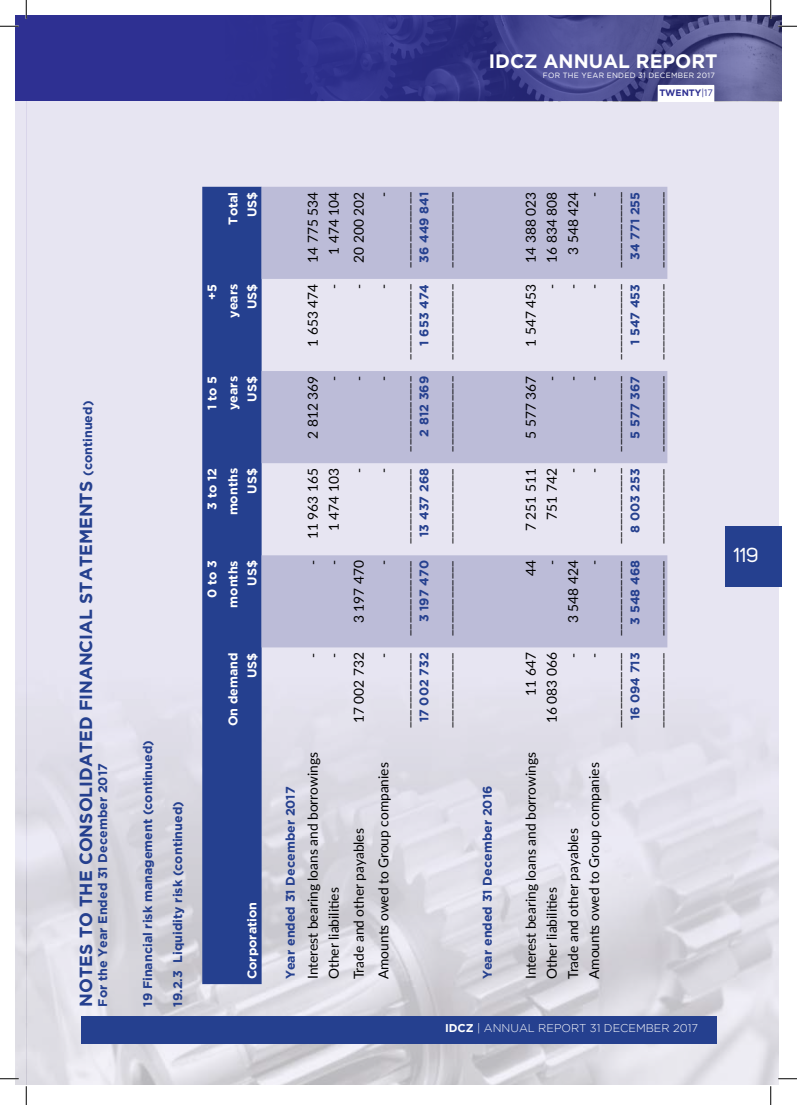
<style>
.page{position:relative;width:797px;height:1105px;background:#fff}
.page>*{position:absolute;margin:0;border:0;box-sizing:border-box;transform-origin:0 0}
.t1{font:20px "Uni Sans";color:#fff}
.t2{font:700 19.38px "Gotham";color:#fff}
.t3{font:700 17.5px "Gotham";color:#25408f}
.t4{font:13.75px/21.1px "Lato";color:#000;text-align:right}
.t5{font:700 12.5px "Gotham";color:#25408f}
.t6{font:700 12.5px "Gotham";color:#fff}
.t7{font:300 11.25px "Gotham";color:#fff}
.t8{font:700 9.25px "Gotham";color:#2e3092}
.t9{font:italic 7.62px "Gotham";letter-spacing:.04em;color:#fff}
.s1{font-weight:400;font-style:italic}
.s2{font-size:12.5px}
.s3{font-weight:700}
</style>
<div class="page">
<img style="left:16px;top:101px;width:762px;height:983px">
<div style="left:725px;top:526px;width:56px;height:60px;background:#25408f"></div>
<div style="left:80px;top:1016px;width:636px;height:27px;background:#25408f"></div>
<div style="left:16px;top:16px;width:12px;height:85px;background:#2e3092"></div>
<div style="left:28px;top:16px;width:753px;height:85px;background:#2e3092"></div>
<img style="left:325px;top:16px;width:456px;height:85px">
<svg style="left:657px;top:85px;width:57px;height:16px"></svg>
<div style="left:202px;top:187px;width:59px;height:797px;background:#25408f"></div>
<svg style="left:261px;top:187px;width:406px;height:460px;background:#cccce2"></svg>
<svg style="left:0;top:25px;width:19px;height:2px"></svg>
<svg style="left:778px;top:25px;width:19px;height:2px"></svg>
<svg style="left:0;top:1078px;width:19px;height:1px"></svg>
<svg style="left:778px;top:1078px;width:19px;height:1px"></svg>
<svg style="left:25px;top:0;width:2px;height:19px"></svg>
<svg style="left:25px;top:1086px;width:2px;height:19px"></svg>
<svg style="left:770px;top:0;width:1px;height:19px"></svg>
<svg style="left:770px;top:1086px;width:1px;height:19px"></svg>
<h2 class="t2" style="left:489px;top:50px;width:230px">IDCZ ANNUAL REPORT</h2>
<p class="t9" style="left:543px;top:70px;width:173px">FOR THE YEAR ENDED 31 DECEMBER 2017</p>
<p class="t8" style="left:659px;top:87px;width:55px">TWENTY<span class="s1">|17</span></p>
<p class="t3" style="left:76px;top:1006px;width:607px;rotate:-90deg">NOTES TO THE CONSOLIDATED FINANCIAL STATEMENTS <span class="s2">(continued)</span></p>
<p class="t5" style="left:96px;top:1006px;width:245px;rotate:-90deg">For the Year Ended 31 December 2017</p>
<p class="t6" style="left:226px;top:225px;width:34px;rotate:-90deg">Total</p>
<p class="t6" style="left:245px;top:217px;width:27px;rotate:-90deg">US$</p>
<p class="t6" style="left:205px;top:300px;width:17px;rotate:-90deg">+5</p>
<p class="t6" style="left:226px;top:318px;width:36px;rotate:-90deg">years</p>
<p class="t6" style="left:245px;top:309px;width:27px;rotate:-90deg">US$</p>
<p class="t6" style="left:205px;top:410px;width:36px;rotate:-90deg">1 to 5</p>
<p class="t6" style="left:226px;top:410px;width:36px;rotate:-90deg">years</p>
<p class="t6" style="left:245px;top:402px;width:27px;rotate:-90deg">US$</p>
<p class="t5" style="left:141px;top:1006px;width:268px;rotate:-90deg">19 Financial risk management (continued)</p>
<p class="t5" style="left:171px;top:1006px;width:207px;rotate:-90deg">19.2.3 Liquidity risk (continued)</p>
<p class="t6" style="left:205px;top:510px;width:43px;rotate:-90deg">3 to 12</p>
<p class="t6" style="left:226px;top:515px;width:49px;rotate:-90deg">months</p>
<p class="t6" style="left:245px;top:494px;width:27px;rotate:-90deg">US$</p>
<p class="t6" style="left:205px;top:598px;width:39px;rotate:-90deg">0 to 3</p>
<p class="t6" style="left:226px;top:607px;width:49px;rotate:-90deg">months</p>
<p class="t6" style="left:245px;top:586px;width:27px;rotate:-90deg">US$</p>
<p class="t6" style="left:226px;top:726px;width:75px;rotate:-90deg">On demand</p>
<p class="t6" style="left:245px;top:678px;width:27px;rotate:-90deg">US$</p>
<p class="t6" style="left:245px;top:979px;width:79px;rotate:-90deg">Corporation</p>
<p class="t4" style="left:302px;top:263px;width:72px;rotate:-90deg">14 775 534</p>
<p class="t4" style="left:302px;top:347px;width:64px;rotate:-90deg">1 653 474</p>
<p class="t4" style="left:323px;top:289px;width:99px;rotate:-90deg">- 1 474 104</p>
<p class="t4" style="left:302px;top:439px;width:64px;rotate:-90deg">2 812 369</p>
<p class="t4" style="left:323px;top:381px;width:7px;rotate:-90deg">-</p>
<p class="t4" style="left:302px;top:565px;width:99px;rotate:-90deg">- 11 963 165</p>
<p class="t4" style="left:323px;top:565px;width:99px;rotate:-90deg">- 1 474 103</p>
<p class="t4" style="left:302px;top:657px;width:7px;rotate:-90deg">-</p>
<p class="t4" style="left:323px;top:657px;width:7px;rotate:-90deg">-</p>
<p class="t5" style="left:283px;top:979px;width:194px;rotate:-90deg">Year ended 31 December 2017</p>
<p class="t4" style="left:302px;top:979px;width:228px;rotate:-90deg">Interest bearing loans and borrowings</p>
<p class="t4" style="left:323px;top:979px;width:93px;rotate:-90deg">Other liabilities</p>
<p class="t4" style="left:347px;top:289px;width:99px;rotate:-90deg">- 20 200 202</p>
<p class="t4" style="left:347px;top:381px;width:7px;rotate:-90deg">-</p>
<p class="t4" style="left:347px;top:473px;width:7px;rotate:-90deg">-</p>
<p class="t4" style="left:347px;top:623px;width:64px;rotate:-90deg">3 197 470</p>
<p class="t4" style="left:347px;top:723px;width:72px;rotate:-90deg">17 002 732</p>
<p class="t4" style="left:372px;top:728px;width:538px;rotate:-90deg">-<br>____________ ____________ ____________ ____________ ____________ ____________</p>
<p class="t4" style="left:372px;top:289px;width:7px;rotate:-90deg">-</p>
<p class="t4" style="left:372px;top:381px;width:7px;rotate:-90deg">-</p>
<p class="t4" style="left:372px;top:473px;width:7px;rotate:-90deg">-</p>
<p class="t4" style="left:372px;top:565px;width:7px;rotate:-90deg">-</p>
<p class="t4" style="left:372px;top:657px;width:7px;rotate:-90deg">-</p>
<p class="t5" style="left:417px;top:263px;width:72px;rotate:-90deg">36 449 841</p>
<p class="t4" style="left:435px;top:728px;width:538px;rotate:-90deg">____________ ____________ ____________ ____________ ____________ ____________</p>
<p class="t5" style="left:417px;top:346px;width:63px;rotate:-90deg">1 653 474</p>
<p class="t5" style="left:417px;top:437px;width:62px;rotate:-90deg">2 812 369</p>
<p class="t5" style="left:417px;top:537px;width:70px;rotate:-90deg">13 437 268</p>
<p class="t5" style="left:417px;top:622px;width:64px;rotate:-90deg">3 197 470</p>
<p class="t5" style="left:417px;top:722px;width:71px;rotate:-90deg">17 002 732</p>
<p class="t4" style="left:347px;top:979px;width:152px;rotate:-90deg">Trade and other payables</p>
<p class="t4" style="left:372px;top:979px;width:218px;rotate:-90deg">Amounts owed to Group companies</p>
<p class="t5" style="left:480px;top:979px;width:195px;rotate:-90deg">Year ended 31 December 2016</p>
<p class="t4" style="left:520px;top:263px;width:72px;rotate:-90deg">14 388 023</p>
<p class="t4" style="left:520px;top:347px;width:64px;rotate:-90deg">1 547 453</p>
<p class="t4" style="left:541px;top:289px;width:99px;rotate:-90deg">- 16 834 808</p>
<p class="t4" style="left:520px;top:439px;width:64px;rotate:-90deg">5 577 367</p>
<p class="t4" style="left:541px;top:381px;width:7px;rotate:-90deg">-</p>
<p class="t4" style="left:520px;top:531px;width:64px;rotate:-90deg">7 251 511</p>
<p class="t4" style="left:541px;top:519px;width:53px;rotate:-90deg">751 742</p>
<p class="t4" style="left:520px;top:576px;width:17px;rotate:-90deg">44</p>
<p class="t4" style="left:541px;top:565px;width:7px;rotate:-90deg">-</p>
<p class="t4" style="left:520px;top:696px;width:45px;rotate:-90deg">11 647</p>
<p class="t4" style="left:541px;top:723px;width:72px;rotate:-90deg">16 083 066</p>
<p class="t4" style="left:520px;top:979px;width:228px;rotate:-90deg">Interest bearing loans and borrowings</p>
<p class="t4" style="left:541px;top:979px;width:93px;rotate:-90deg">Other liabilities</p>
<p class="t4" style="left:562px;top:289px;width:99px;rotate:-90deg">- 3 548 424</p>
<p class="t4" style="left:562px;top:381px;width:7px;rotate:-90deg">-</p>
<p class="t4" style="left:562px;top:473px;width:7px;rotate:-90deg">-</p>
<p class="t4" style="left:562px;top:657px;width:99px;rotate:-90deg">- 3 548 424</p>
<p class="t4" style="left:583px;top:728px;width:538px;rotate:-90deg">-<br>____________ ____________ ____________ ____________ ____________ ____________</p>
<p class="t4" style="left:583px;top:289px;width:7px;rotate:-90deg">-</p>
<p class="t4" style="left:583px;top:381px;width:7px;rotate:-90deg">-</p>
<p class="t4" style="left:583px;top:473px;width:7px;rotate:-90deg">-</p>
<p class="t4" style="left:583px;top:565px;width:7px;rotate:-90deg">-</p>
<p class="t4" style="left:583px;top:657px;width:7px;rotate:-90deg">-</p>
<p class="t5" style="left:627px;top:260px;width:70px;rotate:-90deg">34 771 255</p>
<p class="t4" style="left:646px;top:728px;width:538px;rotate:-90deg">____________ ____________ ____________ ____________ ____________ ____________</p>
<p class="t5" style="left:627px;top:345px;width:63px;rotate:-90deg">1 547 453</p>
<p class="t5" style="left:627px;top:439px;width:64px;rotate:-90deg">5 577 367</p>
<p class="t5" style="left:627px;top:533px;width:66px;rotate:-90deg">8 003 253</p>
<p class="t5" style="left:627px;top:625px;width:66px;rotate:-90deg">3 548 468</p>
<p class="t5" style="left:627px;top:720px;width:69px;rotate:-90deg">16 094 713</p>
<p class="t4" style="left:562px;top:979px;width:152px;rotate:-90deg">Trade and other payables</p>
<p class="t4" style="left:583px;top:979px;width:218px;rotate:-90deg">Amounts owed to Group companies</p>
<p class="t7" style="left:445px;top:1022px;width:254px"><span class="s3">IDCZ</span> | ANNUAL REPORT 31 DECEMBER 2017</p>
<h1 class="t1" style="left:733px;top:543px;width:27px">119</h1>
</div>
